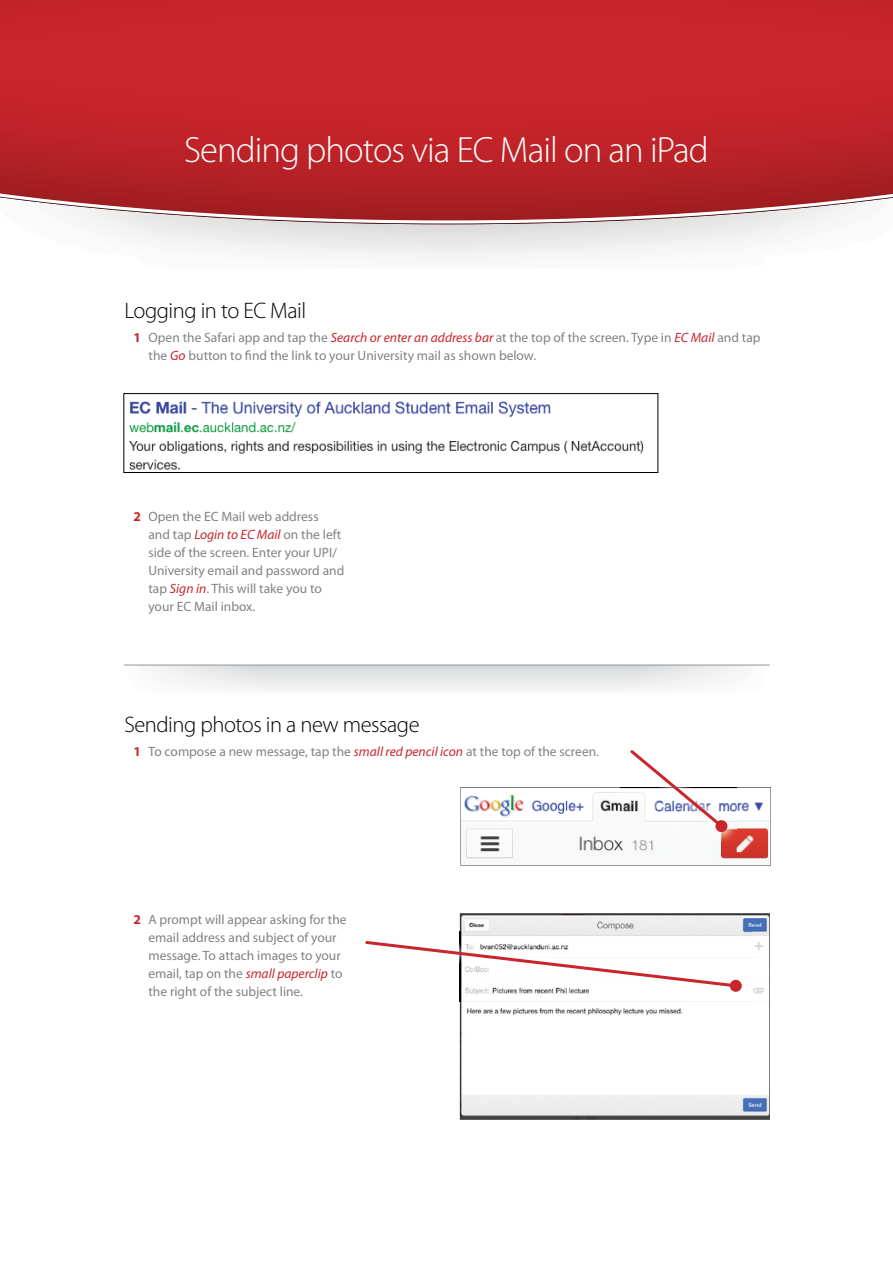
<style>
.page{position:relative;width:893px;height:1263px;background:#fff}
.page>*{position:absolute;margin:0;border:0;box-sizing:border-box;transform-origin:0 0}
.t1{font:300 36.6px "Myriad Pro";letter-spacing:-.025em;color:#fff}
.t2{font:300 22.5px "Myriad Pro";letter-spacing:-.02em;color:#000}
.t3{font:13.5px/18px "Myriad Pro";color:#808285}
.s1{font-weight:700;color:#c9252c}
.s2{font-style:italic;color:#c9252c}
</style>
<div class="page">
<svg style="left:0;top:0;width:893px;height:224px;background:#c12d33"></svg>
<svg style="left:262px;top:666px;width:368px;height:24px"></svg>
<hr style="left:124px;top:665px;width:646px;height:1px;background:#939598">
<img style="left:129px;top:401px;width:515px;height:69px">
<div style="left:124px;top:393px;width:534px;height:80px;border:1px solid #000"></div>
<svg style="left:460px;top:913px;width:310px;height:207px"></svg>
<svg style="left:460px;top:750px;width:311px;height:116px"></svg>
<div style="left:715px;top:820px;width:12px;height:12px;background:#c9252c;border-radius:50%"></div>
<img style="left:459px;top:932px;width:292px;height:69px">
<img style="left:460px;top:932px;width:1px;height:69px">
<svg style="left:365px;top:939px;width:374px;height:50px"></svg>
<div style="left:730px;top:980px;width:12px;height:12px;background:#c9252c;border-radius:50%"></div>
<h1 class="t1" style="left:184px;top:136px;width:526px">Sending photos via EC Mail on an iPad</h1>
<h2 class="t2" style="left:124px;top:302px;width:183px">Logging in to EC Mail</h2>
<p class="t3" style="left:149px;top:329px;width:613px;text-indent:-15px"><span class="s1">1</span> Open the Safari app and tap the <span class="s2">Search or enter an address bar</span> at the top of the screen. Type in <span class="s2">EC Mail</span> and tap the <span class="s2">Go</span> button to find the link to your University mail as shown below.</p>
<p class="t3" style="left:148px;top:508px;width:197px;text-indent:-15px"><span class="s1">2</span> Open the EC Mail web address<br>and tap <span class="s2">Login to EC Mail</span> on the left side of the screen. Enter your UPI/<br>University email and password and tap <span class="s2">Sign in</span>. This will take you to your EC Mail inbox.</p>
<h2 class="t2" style="left:124px;top:716px;width:297px">Sending photos in a new message</h2>
<p class="t3" style="left:134px;top:744px;width:467px"><span class="s1">1</span> To compose a new message, tap the <span class="s2">small red pencil icon</span> at the top of the screen.</p>
<p class="t3" style="left:148px;top:911px;width:200px;text-indent:-15px"><span class="s1">2</span> A prompt will appear asking for the email address and subject of your message. To attach images to your email, tap on the <span class="s2">small paperclip</span> to the right of the subject line.</p>
</div>
